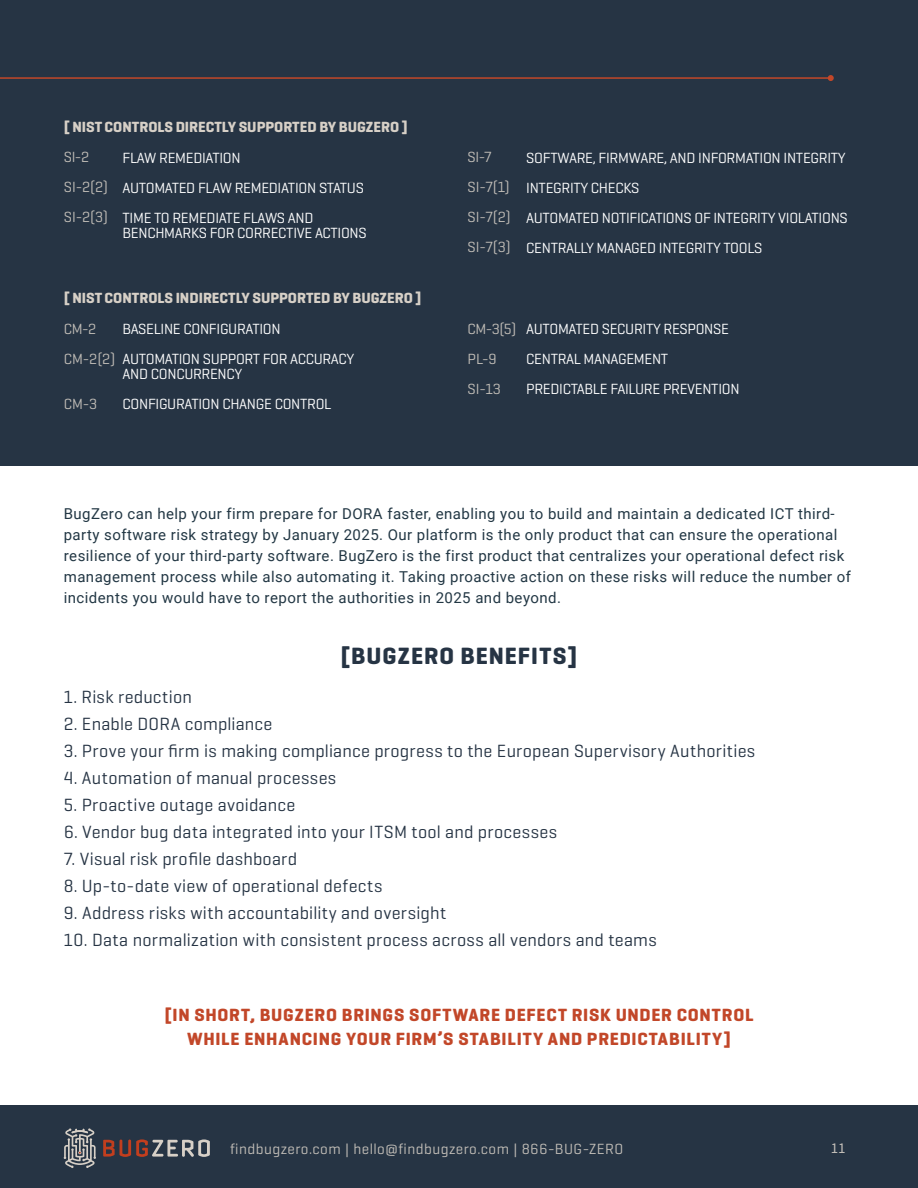
<style>
.page{position:relative;width:918px;height:1188px;background:#fff}
.page>*{position:absolute;margin:0;border:0;box-sizing:border-box;transform-origin:0 0}
.t1{font:700 24px "Geogrotesque Cyr";letter-spacing:.045em;color:#263444}
.t2{font:18px "Geogrotesque Cyr";letter-spacing:.015em;color:#263444}
.t3{font:700 18px/24px "Geogrotesque Cyr";letter-spacing:.045em;color:#c24729;text-align:center}
.t4{font:15px/21px "Roboto";letter-spacing:.03em;color:#223744}
.t5{font:15px/30px "Geogrotesque Cyr";letter-spacing:-.02em;color:#fff}
.t6{font:15px/30px "Geogrotesque Cyr";letter-spacing:.03em;color:#c1bdb7}
.t7{font:700 15px "Geogrotesque Cyr";color:#d7d0c7}
.t8{font:15px "Source Sans Pro";color:#c1bdb7}
</style>
<div class="page">
<div style="left:0;top:1106px;width:918px;height:82px;background:#263444"></div>
<svg style="left:103px;top:1139px;width:107px;height:18px;background:#6b595a"></svg>
<div style="left:0;top:0;width:918px;height:465px;background:#263444"></div>
<svg style="left:64px;top:1128px;width:32px;height:40px"></svg>
<hr style="left:0;top:77px;width:831px;height:2px;background:#c24729">
<svg style="left:828px;top:75px;width:6px;height:6px"></svg>
<p class="t7" style="left:64px;top:117px;width:346px">[ NIST CONTROLS DIRECTLY SUPPORTED BY BUGZERO ]</p>
<p class="t6" style="left:64px;top:142px;width:46px">SI-2<br>SI-2(2)<br>SI-2(3)</p>
<p class="t6" style="left:468px;top:142px;width:45px">SI-7<br>SI-7(1)<br>SI-7(2)<br>SI-7(3)</p>
<p class="t5" style="left:123px;top:142px;width:243px">FLAW REMEDIATION<br>AUTOMATED FLAW REMEDIATION STATUS<br>TIME TO REMEDIATE FLAWS AND</p>
<p class="t5" style="left:123px;top:217px;width:246px">BENCHMARKS FOR CORRECTIVE ACTIONS</p>
<p class="t5" style="left:526px;top:142px;width:323px">SOFTWARE, FIRMWARE, AND INFORMATION INTEGRITY INTEGRITY CHECKS<br>AUTOMATED NOTIFICATIONS OF INTEGRITY VIOLATIONS CENTRALLY MANAGED INTEGRITY TOOLS</p>
<p class="t7" style="left:64px;top:289px;width:359px">[ NIST CONTROLS INDIRECTLY SUPPORTED BY BUGZERO ]</p>
<p class="t6" style="left:64px;top:313px;width:53px">CM-2<br>CM-2(2)</p>
<p class="t6" style="left:64px;top:388px;width:35px">CM-3</p>
<p class="t5" style="left:123px;top:314px;width:233px">BASELINE CONFIGURATION<br>AUTOMATION SUPPORT FOR ACCURACY</p>
<p class="t5" style="left:123px;top:359px;width:210px">AND CONCURRENCY<br>CONFIGURATION CHANGE CONTROL</p>
<p class="t6" style="left:468px;top:313px;width:50px">CM-3(5)<br>PL-9<br>SI-13</p>
<p class="t5" style="left:526px;top:314px;width:215px">AUTOMATED SECURITY RESPONSE<br>CENTRAL MANAGEMENT<br>PREDICTABLE FAILURE PREVENTION</p>
<p class="t4" style="left:64px;top:503px;width:789px">BugZero can help your firm prepare for DORA faster, enabling you to build and maintain a dedicated ICT third&shy;party software risk strategy by January 2025. Our platform is the only product that can ensure the operational resilience of your third-party software. BugZero is the first product that centralizes your operational defect risk management process while also automating it. Taking proactive action on these risks will reduce the number of incidents you would have to report the authorities in 2025 and beyond.</p>
<h1 class="t1" style="left:341px;top:641px;width:238px">[BUGZERO BENEFITS]</h1>
<p class="t2" style="left:64px;top:685px;width:130px">1. Risk reduction</p>
<p class="t2" style="left:64px;top:712px;width:210px">2. Enable DORA compliance</p>
<p class="t2" style="left:64px;top:739px;width:693px">3. Prove your firm is making compliance progress to the European Supervisory Authorities</p>
<p class="t2" style="left:64px;top:766px;width:274px">4. Automation of manual processes</p>
<p class="t2" style="left:64px;top:793px;width:233px">5. Proactive outage avoidance</p>
<p class="t2" style="left:64px;top:820px;width:495px">6. Vendor bug data integrated into your ITSM tool and processes</p>
<p class="t2" style="left:64px;top:847px;width:235px">7. Visual risk profile dashboard</p>
<p class="t2" style="left:64px;top:874px;width:320px">8. Up-to-date view of operational defects</p>
<p class="t2" style="left:64px;top:901px;width:384px">9. Address risks with accountability and oversight</p>
<p class="t2" style="left:64px;top:928px;width:595px">10. Data normalization with consistent process across all vendors and teams</p>
<p class="t3" style="left:165px;top:1003px;width:590px">[IN SHORT, BUGZERO BRINGS SOFTWARE DEFECT RISK UNDER CONTROL<br>WHILE ENHANCING YOUR FIRM’S STABILITY AND PREDICTABILITY]</p>
<p class="t6" style="left:230px;top:1133px;width:395px">findbugzero.com | hello@findbugzero.com | 866-BUG-ZERO</p>
<p class="t8" style="left:831px;top:1138px;width:16px">11</p>
</div>
